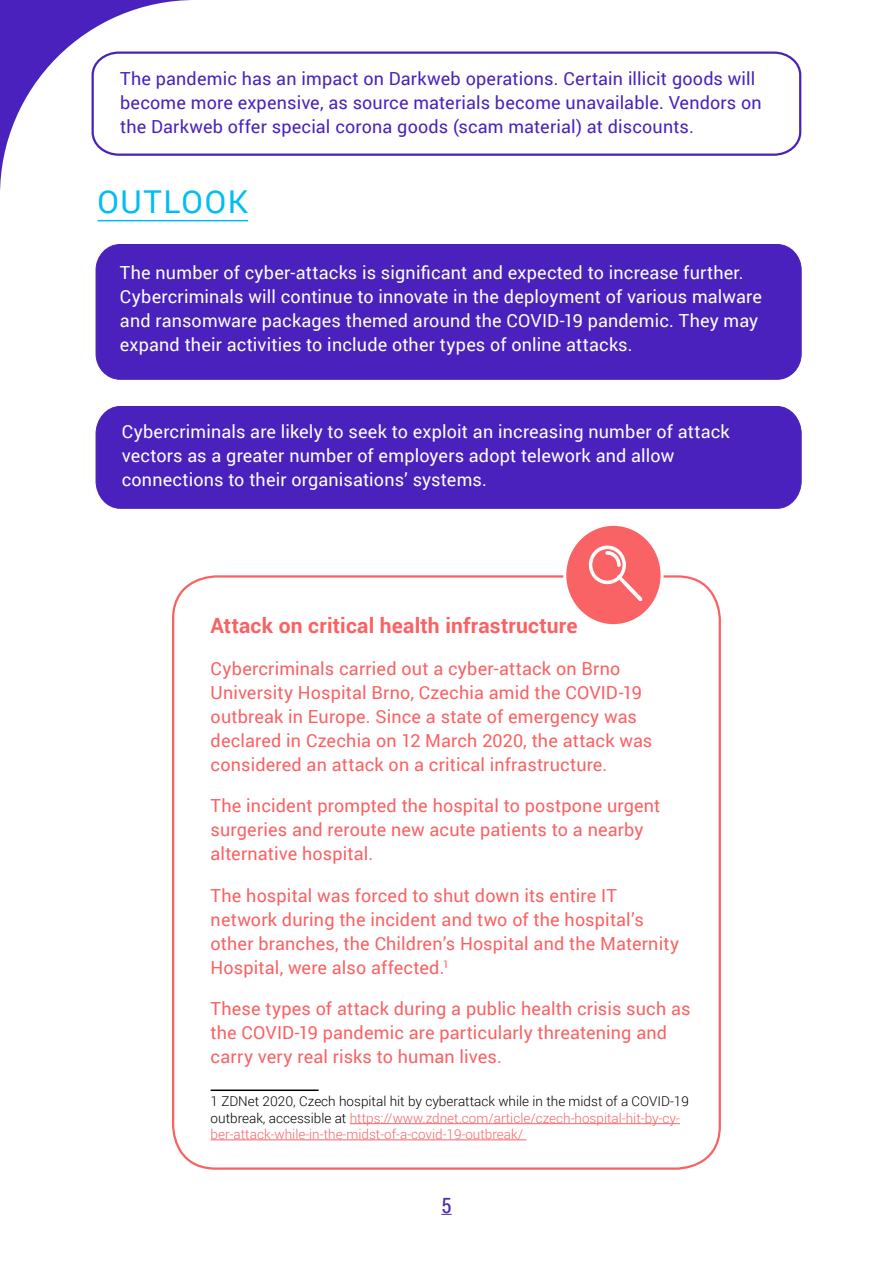
<style>
.page{position:relative;width:893px;height:1263px;background:#fff}
.page>*{position:absolute;margin:0;border:0;box-sizing:border-box;transform-origin:0 0}
.t1{font:31.5px "Roboto";letter-spacing:.05em;color:#00bdf2}
.t2{font:700 21px "Roboto";letter-spacing:.01em;color:#fa6163}
.t3{font:21px "Roboto Condensed";color:#4d2ba8}
.t4{font:18px/24px "Roboto";letter-spacing:.01em;color:#fa6163}
.t5{font:18px/24px "Roboto";letter-spacing:.01em;color:#fff}
.t6{font:18px/24px "Roboto";letter-spacing:.01em;color:#4a21bd}
.t7{font:300 13.5px/16.2px "Roboto";color:#fa6366}
.s1{color:#000}
</style>
<div class="page">
<svg style="left:195px;top:51px;width:607px;height:105px"></svg>
<div style="left:95px;top:406px;width:707px;height:103px;background:#4a21bd"></div>
<div style="left:96px;top:244px;width:705px;height:135px;background:#4a21bd;border-radius:25px"></div>
<div style="left:96px;top:244px;width:705px;height:136px;border:1px solid #4a21bd;border-radius:25px"></div>
<hr style="left:97px;top:220px;width:151px;height:1px;background:#00bdf2">
<svg style="left:0;top:0;width:195px;height:190px"></svg>
<hr style="left:211px;top:1089px;width:108px;height:2px;background:#000">
<hr style="left:350px;top:1123px;width:330px;height:1px;background:#fa6366">
<hr style="left:211px;top:1139px;width:315px;height:1px;background:#fa6366">
<div style="left:565px;top:524px;width:97px;height:102px;background:#fa6366;border-radius:50%"></div>
<div style="left:563px;top:523px;width:101px;height:104px;border:3px solid #fff;border-radius:50%"></div>
<svg style="left:589px;top:545px;width:54px;height:56px"></svg>
<p class="t6" style="left:120px;top:66px;width:643px">The pandemic has an impact on Darkweb operations. Certain illicit goods will become more expensive, as source materials become unavailable. Vendors on the Darkweb offer special corona goods (scam material) at discounts.</p>
<h1 class="t1" style="left:97px;top:180px;width:152px">OUTLOOK</h1>
<p class="t5" style="left:120px;top:260px;width:643px">The number of cyber-attacks is significant and expected to increase further.<br>Cybercriminals will continue to innovate in the deployment of various malware and ransomware packages themed around the COVID-19 pandemic. They may expand their activities to include other types of online attacks.</p>
<p class="t5" style="left:122px;top:419px;width:609px">Cybercriminals are likely to seek to exploit an increasing number of attack vectors as a greater number of employers adopt telework and allow connections to their organisations’ systems.</p>
<p class="t2" style="left:211px;top:611px;width:368px">Attack on critical health infrastructure</p>
<p class="t4" style="left:211px;top:656px;width:443px">Cybercriminals carried out a cyber-attack on Brno University Hospital Brno, Czechia amid the COVID-19 outbreak in Europe. Since a state of emergency was declared in Czechia on 12 March 2020, the attack was considered an attack on a critical infrastructure.</p>
<p class="t4" style="left:211px;top:793px;width:451px">The incident prompted the hospital to postpone urgent surgeries and reroute new acute patients to a nearby alternative hospital.</p>
<p class="t4" style="left:211px;top:883px;width:470px">The hospital was forced to shut down its entire IT network during the incident and two of the hospital’s other branches, the Children’s Hospital and the Maternity Hospital, were also affected.<sup>1</sup></p>
<p class="t4" style="left:211px;top:996px;width:481px">These types of attack during a public health crisis such as the COVID-19 pandemic are particularly threatening and carry very real risks to human lives.</p>
<p class="t7" style="left:211px;top:1093px;width:480px"><span class="s1">1 ZDNet 2020, Czech hospital hit by cyberattack while in the midst of a COVID-19 outbreak, accessible at</span> https://www.zdnet.com/article/czech-hospital-hit-by-cy&shy;ber-attack-while-in-the-midst-of-a-covid-19-outbreak/</p>
<p class="t3" style="left:441px;top:1191px;width:12px">5</p>
</div>
